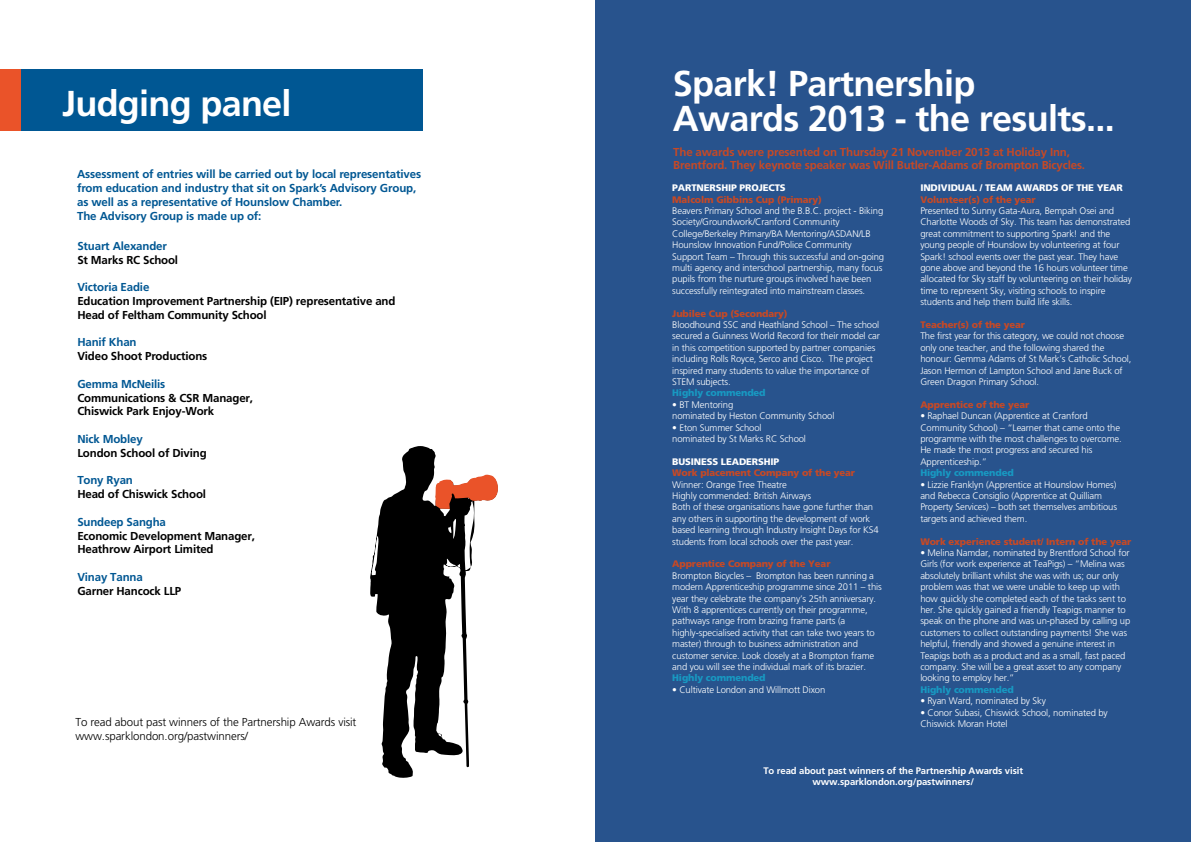
<style>
.page{position:relative;width:1191px;height:842px;background:#fff}
.page>*{position:absolute;margin:0;border:0;box-sizing:border-box;transform-origin:0 0}
.t1{font:700 36px/35px "Frutiger";letter-spacing:-.02em;color:#fff}
.t2{font:700 11.5px/14px "Frutiger";letter-spacing:-.01em;color:#005793}
.t3{font:700 11.5px/13.8px "Frutiger";letter-spacing:-.015em;color:#000}
.t4{font:700 11.5px/13.8px "Frutiger";letter-spacing:-.015em;color:#c74925}
.t5{font:300 11.5px/13.8px "Frutiger";letter-spacing:-.01em;color:#000}
.t6{font:300 9.5px/11.4px "Frutiger";letter-spacing:-.015em;color:#fff}
.t7{font:900 9.5px "Frutiger";letter-spacing:-.015em;color:#c74925}
.t8{font:700 9.5px/11.4px "Frutiger";letter-spacing:-.01em;color:#fff;text-align:center}
.t9{font:900 9.5px "Frutiger";letter-spacing:-.015em;color:#fff}
.t10{font:900 9.5px "Frutiger";letter-spacing:-.015em;color:#1899c2}
</style>
<div class="page">
<div style="left:595px;top:0;width:596px;height:842px;background:#28538d"></div>
<div style="left:0;top:70px;width:422px;height:61px;background:#005793"></div>
<div style="left:0;top:70px;width:21px;height:61px;background:#ea5329"></div>
<svg style="left:370px;top:446px;width:105px;height:332px;fill:#000"></svg>
<svg style="left:435px;top:474px;width:63px;height:35px"></svg>
<h1 class="t1" style="left:62px;top:86px;width:231px">Judging panel</h1>
<p class="t2" style="left:77px;top:167px;width:346px">Assessment of entries will be carried out by local representatives from education and industry that sit on Spark’s Advisory Group, as well as a representative of Hounslow Chamber.<br>The Advisory Group is made up of:</p>
<p class="t2" style="left:77px;top:239px;width:91px">Stuart Alexander</p>
<p class="t3" style="left:77px;top:253px;width:102px">St Marks RC School</p>
<p class="t2" style="left:77px;top:280px;width:74px">Victoria Eadie</p>
<p class="t3" style="left:77px;top:294px;width:320px">Education Improvement Partnership (EIP) representative and<br>Head of Feltham Community School</p>
<p class="t2" style="left:77px;top:335px;width:61px">Hanif Khan</p>
<p class="t3" style="left:77px;top:349px;width:131px">Video Shoot Productions</p>
<p class="t2" style="left:77px;top:377px;width:89px">Gemma McNeilis</p>
<p class="t3" style="left:77px;top:391px;width:177px">Communications &amp; CSR Manager,<br>Chiswick Park Enjoy-Work</p>
<p class="t2" style="left:77px;top:432px;width:67px">Nick Mobley</p>
<p class="t3" style="left:77px;top:446px;width:131px">London School of Diving</p>
<p class="t2" style="left:77px;top:473px;width:57px">Tony Ryan</p>
<p class="t3" style="left:77px;top:487px;width:130px">Head of Chiswick School</p>
<p class="t2" style="left:77px;top:515px;width:90px">Sundeep Sangha</p>
<p class="t3" style="left:77px;top:529px;width:179px">Economic Development Manager,<br>Heathrow Airport Limited</p>
<p class="t2" style="left:77px;top:570px;width:67px">Vinay Tanna</p>
<p class="t3" style="left:77px;top:584px;width:105px">Garner Hancock LLP</p>
<p class="t5" style="left:75px;top:715px;width:283px">To read about past winners of the Partnership Awards visit www.sparklondon.org/pastwinners/</p>
<h1 class="t1" style="left:673px;top:66px;width:443px">Spark! Partnership<br>Awards 2013 - the results...</h1>
<p class="t4" style="left:673px;top:145px;width:413px">The awards were presented on Thursday 21 November 2013 at Holiday Inn,<br>Brentford. They keynote speaker was Will Butler-Adams of Brompton Bicycles.</p>
<p class="t9" style="left:920px;top:182px;width:204px">INDIVIDUAL / TEAM AWARDS OF THE YEAR</p>
<p class="t7" style="left:920px;top:193px;width:117px">Volunteer(s) of the year</p>
<p class="t6" style="left:920px;top:205px;width:213px">Presented to Sunny Gata-Aura, Bempah Osei and Charlotte Woods of Sky. This team has demonstrated great commitment to supporting Spark! and the young people of Hounslow by volunteering at four Spark! school events over the past year. They have gone above and beyond the 16 hours volunteer time allocated for Sky staff by volunteering on their holiday time to represent Sky, visiting schools to inspire students and help them build life skills.</p>
<p class="t7" style="left:920px;top:319px;width:106px">Teacher(s) of the year</p>
<p class="t6" style="left:920px;top:330px;width:213px">The first year for this category, we could not choose only one teacher, and the following shared the honour: Gemma Adams of St Mark’s Catholic School, Jason Hermon of Lampton School and Jane Buck of Green Dragon Primary School.</p>
<p class="t7" style="left:920px;top:399px;width:110px">Apprentice of the year</p>
<p class="t6" style="left:920px;top:410px;width:203px">• Raphael Duncan (Apprentice at Cranford Community School) – “Learner that came onto the programme with the most challenges to overcome.<br>He made the most progress and secured his Apprenticeship.”</p>
<p class="t10" style="left:920px;top:467px;width:95px">Highly commended</p>
<p class="t6" style="left:920px;top:479px;width:198px">• Lizzie Franklyn (Apprentice at Hounslow Homes) and Rebecca Consiglio (Apprentice at Quilliam Property Services) – both set themselves ambitious targets and achieved them.</p>
<p class="t7" style="left:920px;top:535px;width:212px">Work experience student/ Intern of the year</p>
<p class="t6" style="left:920px;top:547px;width:211px">• Melina Namdar, nominated by Brentford School for Girls (for work experience at TeaPigs) – “Melina was absolutely brilliant whilst she was with us; our only problem was that we were unable to keep up with how quickly she completed each of the tasks sent to her. She quickly gained a friendly Teapigs manner to speak on the phone and was un-phased by calling up customers to collect outstanding payments! She was helpful, friendly and showed a genuine interest in Teapigs both as a product and as a small, fast paced company. She will be a great asset to any company looking to employ her.”</p>
<p class="t10" style="left:920px;top:684px;width:95px">Highly commended</p>
<p class="t6" style="left:920px;top:695px;width:127px">• Ryan Ward, nominated by Sky</p>
<p class="t6" style="left:920px;top:707px;width:189px">• Conor Subasi, Chiswick School, nominated by<br>Chiswick Moran Hotel</p>
<p class="t8" style="left:763px;top:765px;width:261px">To read about past winners of the Partnership Awards visit www.sparklondon.org/pastwinners/</p>
<p class="t9" style="left:672px;top:182px;width:115px">PARTNERSHIP PROJECTS</p>
<p class="t7" style="left:672px;top:193px;width:151px">Malcolm Gibbins Cup (Primary)</p>
<p class="t6" style="left:672px;top:205px;width:213px">Beavers Primary School and the B.B.C. project - Biking Society/Groundwork/Cranford Community College/Berkeley Primary/BA Mentoring/ASDAN/LB Hounslow Innovation Fund/Police Community Support Team – Through this successful and on-going multi agency and interschool partnership, many focus pupils from the nurture groups involved have been successfully reintegrated into mainstream classes.</p>
<p class="t7" style="left:672px;top:307px;width:117px">Jubilee Cup (Secondary)</p>
<p class="t6" style="left:672px;top:319px;width:209px">Bloodhound SSC and Heathland School – The school secured a Guinness World Record for their model car in this competition supported by partner companies including Rolls Royce, Serco and Cisco. The project inspired many students to value the importance of STEM subjects.</p>
<p class="t10" style="left:672px;top:387px;width:95px">Highly commended</p>
<p class="t6" style="left:672px;top:399px;width:164px">• BT Mentoring<br>nominated by Heston Community School</p>
<p class="t6" style="left:672px;top:422px;width:135px">• Eton Summer School nominated by St Marks RC School</p>
<p class="t9" style="left:672px;top:456px;width:109px">BUSINESS LEADERSHIP</p>
<p class="t7" style="left:672px;top:467px;width:184px">Work placement Company of the year</p>
<p class="t6" style="left:672px;top:479px;width:208px">Winner: Orange Tree Theatre<br>Highly commended: British Airways<br>Both of these organisations have gone further than any others in supporting the development of work based learning through Industry Insight Days for KS4 students from local schools over the past year.</p>
<p class="t7" style="left:672px;top:558px;width:160px">Apprentice Company of the Year</p>
<p class="t6" style="left:672px;top:570px;width:211px">Brompton Bicycles – Brompton has been running a modern Apprenticeship programme since 2011 – this year they celebrate the company’s 25th anniversary.<br>With 8 apprentices currently on their programme, pathways range from brazing frame parts (a highly-specialised activity that can take two years to master) through to business administration and customer service. Look closely at a Brompton frame and you will see the individual mark of its brazier.</p>
<p class="t10" style="left:672px;top:672px;width:95px">Highly commended</p>
<p class="t6" style="left:672px;top:684px;width:155px">• Cultivate London and Willmott Dixon</p>
</div>
